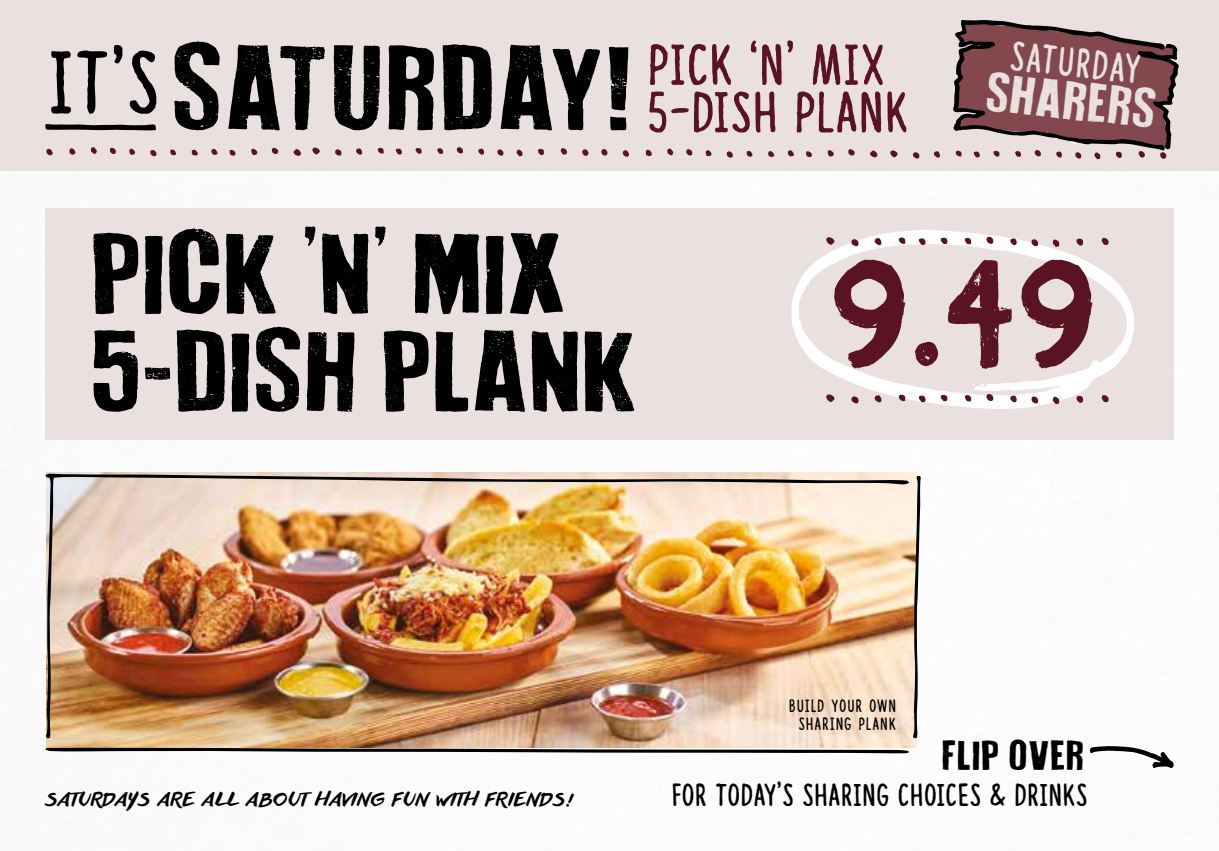
<style>
.page{position:relative;width:1219px;height:851px;background:#fff}
.page>*{position:absolute;margin:0;border:0;box-sizing:border-box;transform-origin:0 0}
.t1{font:158px "Fibre Vintage";color:#591321}
.t2{font:92.2px "How To Disappear";letter-spacing:.06em;color:#000}
.t3{font:88.2px/97.6px "How To Disappear";letter-spacing:.04em;color:#000}
.t4{font:58.4px/47.4px "Lazingonasunnyafternoon";letter-spacing:.04em;color:#591321}
.t5{font:41.6px "Lazingonasunnyafternoon";color:#eae0e0}
.t6{font:41.6px "How To Disappear";color:#eae0e0}
.t7{font:32px "Lazingonasunnyafternoon";letter-spacing:.04em;color:#000}
.t8{font:32px "How To Disappear";letter-spacing:.06em;color:#000}
.t9{font:18px "Anothershabby";letter-spacing:.08em;color:#000}
.t10{font:18px/18px "Lazingonasunnyafternoon";letter-spacing:.08em;color:#000;text-align:center}
</style>
<div class="page">
<img style="left:47px;top:738px;width:870px;height:9px">
<svg style="left:45px;top:747px;width:869px;height:7px"></svg>
<img style="left:45px;top:472px;width:876px;height:266px">
<div style="left:0;top:0;width:1219px;height:170px;background:#eae0e0"></div>
<svg style="left:1089px;top:746px;width:85px;height:22px"></svg>
<div style="left:45px;top:208px;width:1129px;height:232px;background:#eae0e0"></div>
<svg style="left:45px;top:124px;width:111px;height:7px"></svg>
<svg style="left:150px;top:150px;width:7px;height:7px"></svg>
<svg style="left:293px;top:149px;width:8px;height:7px"></svg>
<svg style="left:229px;top:149px;width:7px;height:7px"></svg>
<svg style="left:191px;top:149px;width:7px;height:7px"></svg>
<svg style="left:170px;top:149px;width:6px;height:7px"></svg>
<svg style="left:46px;top:148px;width:7px;height:8px"></svg>
<svg style="left:251px;top:148px;width:7px;height:7px"></svg>
<svg style="left:211px;top:148px;width:7px;height:7px"></svg>
<svg style="left:129px;top:148px;width:6px;height:7px"></svg>
<svg style="left:69px;top:148px;width:7px;height:7px"></svg>
<svg style="left:271px;top:147px;width:8px;height:7px"></svg>
<svg style="left:109px;top:147px;width:7px;height:7px"></svg>
<svg style="left:91px;top:147px;width:6px;height:7px"></svg>
<svg style="left:727px;top:151px;width:6px;height:7px"></svg>
<svg style="left:870px;top:150px;width:7px;height:7px"></svg>
<svg style="left:806px;top:151px;width:6px;height:6px"></svg>
<svg style="left:768px;top:151px;width:6px;height:6px"></svg>
<svg style="left:746px;top:151px;width:6px;height:6px"></svg>
<svg style="left:623px;top:150px;width:6px;height:7px"></svg>
<svg style="left:827px;top:150px;width:7px;height:6px"></svg>
<svg style="left:787px;top:150px;width:7px;height:6px"></svg>
<svg style="left:705px;top:150px;width:7px;height:6px"></svg>
<svg style="left:646px;top:150px;width:6px;height:6px"></svg>
<svg style="left:601px;top:149px;width:7px;height:7px"></svg>
<svg style="left:848px;top:149px;width:7px;height:7px"></svg>
<svg style="left:686px;top:149px;width:6px;height:7px"></svg>
<svg style="left:667px;top:148px;width:6px;height:7px"></svg>
<svg style="left:456px;top:147px;width:7px;height:7px"></svg>
<svg style="left:312px;top:147px;width:8px;height:8px"></svg>
<svg style="left:377px;top:148px;width:7px;height:6px"></svg>
<svg style="left:416px;top:148px;width:6px;height:6px"></svg>
<svg style="left:437px;top:148px;width:7px;height:6px"></svg>
<svg style="left:561px;top:148px;width:6px;height:7px"></svg>
<svg style="left:356px;top:148px;width:7px;height:7px"></svg>
<svg style="left:395px;top:148px;width:7px;height:7px"></svg>
<svg style="left:478px;top:149px;width:6px;height:6px"></svg>
<svg style="left:538px;top:148px;width:6px;height:7px"></svg>
<svg style="left:582px;top:149px;width:7px;height:7px"></svg>
<svg style="left:335px;top:149px;width:7px;height:7px"></svg>
<svg style="left:497px;top:149px;width:7px;height:7px"></svg>
<svg style="left:516px;top:149px;width:7px;height:7px"></svg>
<svg style="left:890px;top:150px;width:8px;height:7px"></svg>
<svg style="left:934px;top:151px;width:6px;height:7px"></svg>
<svg style="left:913px;top:152px;width:7px;height:7px"></svg>
<svg style="left:953px;top:19px;width:226px;height:141px"></svg>
<svg style="left:791px;top:230px;width:343px;height:179px"></svg>
<svg style="left:986px;top:236px;width:7px;height:10px"></svg>
<svg style="left:826px;top:237px;width:9px;height:8px"></svg>
<svg style="left:898px;top:237px;width:8px;height:8px"></svg>
<svg style="left:941px;top:237px;width:7px;height:7px"></svg>
<svg style="left:965px;top:237px;width:7px;height:7px"></svg>
<svg style="left:1101px;top:237px;width:8px;height:9px"></svg>
<svg style="left:874px;top:238px;width:9px;height:7px"></svg>
<svg style="left:918px;top:238px;width:9px;height:8px"></svg>
<svg style="left:1010px;top:238px;width:8px;height:8px"></svg>
<svg style="left:1076px;top:237px;width:7px;height:9px"></svg>
<svg style="left:851px;top:239px;width:8px;height:7px"></svg>
<svg style="left:1031px;top:237px;width:8px;height:11px"></svg>
<svg style="left:1052px;top:239px;width:7px;height:8px"></svg>
<svg style="left:986px;top:388px;width:7px;height:15px"></svg>
<svg style="left:826px;top:394px;width:9px;height:8px"></svg>
<svg style="left:898px;top:394px;width:8px;height:8px"></svg>
<svg style="left:941px;top:394px;width:7px;height:7px"></svg>
<svg style="left:965px;top:394px;width:7px;height:7px"></svg>
<svg style="left:1101px;top:394px;width:8px;height:9px"></svg>
<svg style="left:874px;top:395px;width:9px;height:7px"></svg>
<svg style="left:918px;top:395px;width:9px;height:8px"></svg>
<svg style="left:1010px;top:395px;width:8px;height:8px"></svg>
<svg style="left:1076px;top:395px;width:7px;height:8px"></svg>
<svg style="left:851px;top:396px;width:8px;height:7px"></svg>
<svg style="left:1031px;top:394px;width:8px;height:11px"></svg>
<svg style="left:1052px;top:396px;width:7px;height:8px"></svg>
<h2 class="t2" style="left:49px;top:36px;width:583px"><sup>IT’S</sup>SATURDAY!</h2>
<h3 class="t4" style="left:648px;top:40px;width:261px">PICK ‘N’ MIX<br>5-DISH PLANK</h3>
<h3 class="t5" style="left:1013px;top:31px;width:131px;rotate:6deg">SATURDAY</h3>
<h3 class="t6" style="left:990px;top:68px;width:170px;rotate:6deg">SHARERS</h3>
<h3 class="t3" style="left:93px;top:225px;width:187px">PICK</h3>
<h3 class="t3" style="left:304px;top:150px;width:15px">,</h3>
<h3 class="t3" style="left:321px;top:225px;width:51px">N</h3>
<h3 class="t3" style="left:374px;top:150px;width:15px">,</h3>
<h3 class="t3" style="left:93px;top:225px;width:545px;text-indent:322px">MIX<br>5-DISH PLANK</h3>
<h1 class="t1" style="left:831px;top:257px;width:266px">9.49</h1>
<p class="t10" style="left:789px;top:696px;width:108px">BUILD YOUR OWN<br>SHARING PLANK</p>
<h3 class="t8" style="left:943px;top:736px;width:143px">FLIP OVER</h3>
<p class="t9" style="left:45px;top:788px;width:530px">SATURDAYS ARE ALL ABOUT HAVING FUN WITH FRIENDS!</p>
<h3 class="t7" style="left:672px;top:775px;width:416px">FOR TODAY’S SHARING CHOICES &amp; DRINKS</h3>
</div>
